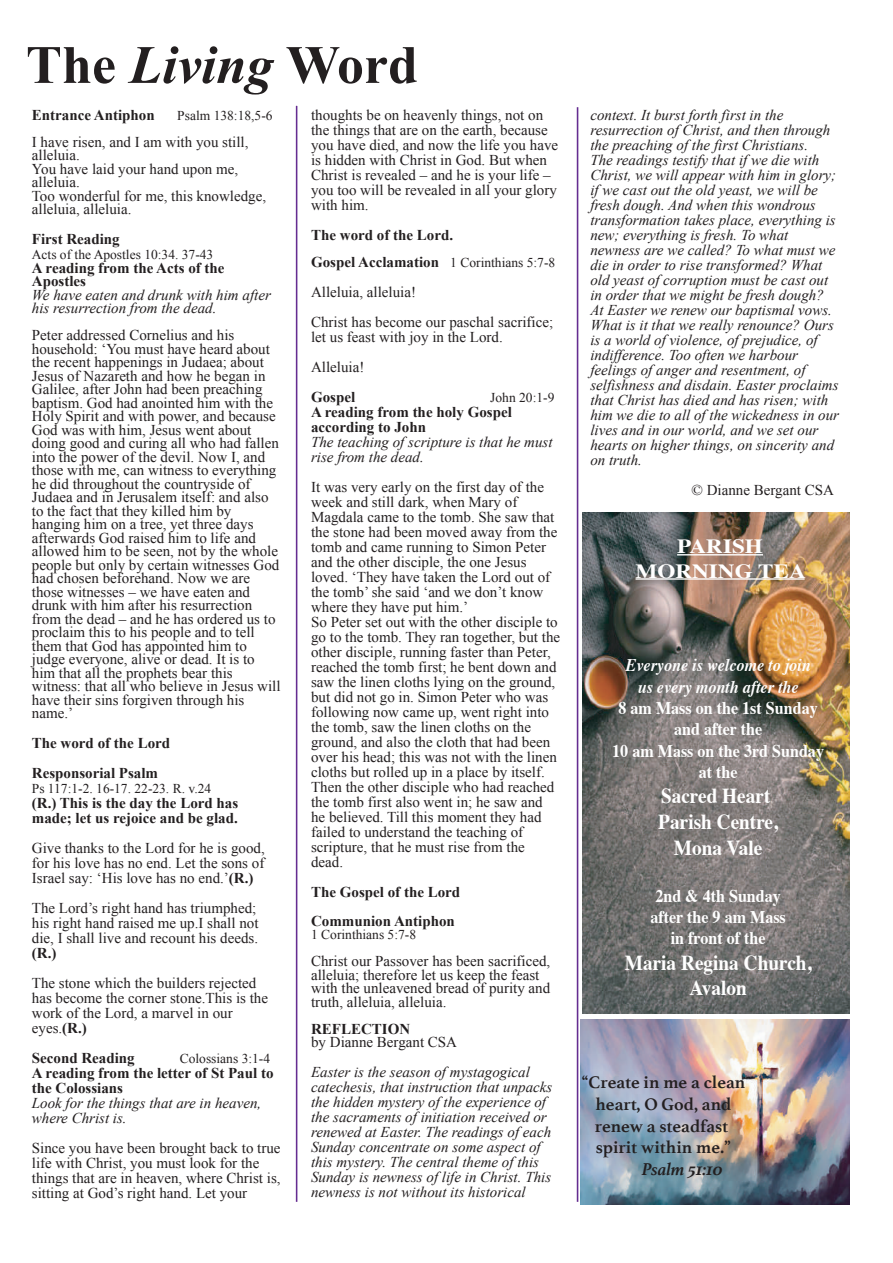
<style>
.page{position:relative;width:893px;height:1263px;background:#fff}
.page>*{position:absolute;margin:0;border:0;box-sizing:border-box;transform-origin:0 0}
.t1{font:700 54px "Times New Roman";color:#231f20}
.t2{font:700 21.3px/25.7px "Times";color:#fff;text-align:center;scale:.9 1}
.t3{font:700 20.1px/24.2px "Times";color:#fff;text-align:center;scale:1.15 1}
.t4{font:700 18px/21.6px "Athelas";color:#231f20;text-align:center}
.t5{font:italic 700 18px "Athelas";color:#231f20}
.t6{font:700 17.7px/21.3px "Times";color:#fff;text-align:center;scale:.9 1}
.t7{font:italic 700 17.7px/21.3px "Times";color:#fff;text-align:center;scale:.9 1}
.t8{font:15px/15px "Times New Roman";color:#231f20}
.t9{font:italic 15px/15px "Times New Roman";color:#231f20}
.t10{font:700 15px/15px "Times New Roman";color:#231f20}
.t11{font:13.5px "Times New Roman";color:#231f20}
.s1{font-style:italic}
.s2{font-weight:700}
.s3{font-weight:400;font-size:13.5px}
</style>
<div class="page">
<hr style="left:296px;top:106px;width:1px;height:1096px;background:#652d91">
<hr style="left:577px;top:107px;width:1px;height:1095px;background:#652d91">
<img style="left:582px;top:513px;width:268px;height:501px">
<hr style="left:677px;top:554px;width:86px;height:1px;background:#fff">
<hr style="left:635px;top:578px;width:170px;height:2px;background:#fff">
<img style="left:580px;top:1019px;width:270px;height:185px">
<h1 class="t1" style="left:26px;top:27px;width:394px">The <span class="s1">Living</span> Word</h1>
<p class="t10" style="left:32px;top:107px;width:124px">Entrance Antiphon</p>
<p class="t11" style="left:177px;top:106px;width:97px">Psalm 138:18,5-6</p>
<p class="t8" style="left:32px;top:135px;width:236px;line-height:13.5px">I have risen, and I am with you still, alleluia.<br>You have laid your hand upon me, alleluia.<br>Too wonderful for me, this knowledge, alleluia, alleluia.</p>
<p class="t10" style="left:32px;top:231px;width:89px">First Reading</p>
<p class="t11" style="left:32px;top:245px;width:183px">Acts of the Apostles 10:34. 37-43</p>
<p class="t10" style="left:32px;top:260px;width:194px;line-height:13.5px">A reading from the Acts of the<br>Apostles</p>
<p class="t9" style="left:32px;top:287px;width:241px;line-height:13.5px">We have eaten and drunk with him after his resurrection from the dead.</p>
<p class="t8" style="left:32px;top:328px;width:250px;line-height:13.5px">Peter addressed Cornelius and his household: ‘You must have heard about the recent happenings in Judaea; about Jesus of Nazareth and how he began in Galilee, after John had been preaching baptism. God had anointed him with the Holy Spirit and with power, and because God was with him, Jesus went about doing good and curing all who had fallen into the power of the devil. Now I, and those with me, can witness to everything he did throughout the countryside of Judaea and in Jerusalem itself: and also to the fact that they killed him by hanging him on a tree, yet three days afterwards God raised him to life and allowed him to be seen, not by the whole people but only by certain witnesses God had chosen beforehand. Now we are those witnesses – we have eaten and drunk with him after his resurrection from the dead – and he has ordered us to proclaim this to his people and to tell them that God has appointed him to judge everyone, alive or dead. It is to him that all the prophets bear this witness: that all who believe in Jesus will have their sins forgiven through his name.’</p>
<p class="t10" style="left:32px;top:728px;width:140px;line-height:30px">The word of the Lord<br>Responsorial Psalm</p>
<p class="t11" style="left:32px;top:779px;width:181px">Ps 117:1-2. 16-17. 22-23. R. v.24</p>
<p class="t10" style="left:32px;top:795px;width:208px">(R.) This is the day the Lord has made; let us rejoice and be glad.</p>
<p class="t8" style="left:32px;top:840px;width:234px;text-align:justify">Give thanks to the Lord for he is good, for his love has no end. Let the sons of Israel say: ‘His love has no end.’<span class="s2">(R.)</span></p>
<p class="t8" style="left:32px;top:900px;width:228px">The Lord’s right hand has triumphed; his right hand raised me up.I shall not die, I shall live and recount his deeds.</p>
<p class="t10" style="left:32px;top:945px;width:26px">(R.)</p>
<p class="t8" style="left:32px;top:975px;width:238px">The stone which the builders rejected has become the corner stone.This is the work of the Lord, a marvel in our eyes.<span class="s2">(R.)</span></p>
<p class="t10" style="left:32px;top:1050px;width:104px">Second Reading</p>
<p class="t11" style="left:180px;top:1049px;width:92px">Colossians 3:1-4</p>
<p class="t10" style="left:32px;top:1065px;width:243px">A reading from the letter of St Paul to the Colossians</p>
<p class="t9" style="left:32px;top:1095px;width:231px">Look for the things that are in heaven, where Christ is.</p>
<p class="t8" style="left:32px;top:1140px;width:250px">Since you have been brought back to true life with Christ, you must look for the things that are in heaven, where Christ is, sitting at God’s right hand. Let your</p>
<p class="t8" style="left:311px;top:107px;width:249px">thoughts be on heavenly things, not on the things that are on the earth, because you have died, and now the life you have is hidden with Christ in God. But when Christ is revealed – and he is your life – you too will be revealed in all your glory with him.</p>
<p class="t10" style="left:311px;top:221px;width:246px;line-height:27px">The word of the Lord.<br>Gospel Acclamation <span class="s3">1 Corinthians 5:7-8</span></p>
<p class="t8" style="left:311px;top:277px;width:244px;line-height:30px">Alleluia, alleluia!<br>Christ has become our paschal sacrifice;</p>
<p class="t8" style="left:311px;top:322px;width:193px;line-height:30px">let us feast with joy in the Lord.<br>Alleluia!</p>
<p class="t10" style="left:311px;top:389px;width:46px">Gospel</p>
<p class="t11" style="left:490px;top:388px;width:66px">John 20:1-9</p>
<p class="t10" style="left:311px;top:404px;width:202px">A reading from the holy Gospel according to John</p>
<p class="t9" style="left:311px;top:434px;width:243px">The teaching of scripture is that he must rise from the dead.</p>
<p class="t8" style="left:311px;top:479px;width:251px">It was very early on the first day of the week and still dark, when Mary of Magdala came to the tomb. She saw that the stone had been moved away from the tomb and came running to Simon Peter and the other disciple, the one Jesus loved. ‘They have taken the Lord out of the tomb’ she said ‘and we don’t know where they have put him.’<br>So Peter set out with the other disciple to go to the tomb. They ran together, but the other disciple, running faster than Peter, reached the tomb first; he bent down and saw the linen cloths lying on the ground, but did not go in. Simon Peter who was following now came up, went right into the tomb, saw the linen cloths on the ground, and also the cloth that had been over his head; this was not with the linen cloths but rolled up in a place by itself.<br>Then the other disciple who had reached the tomb first also went in; he saw and he believed. Till this moment they had failed to understand the teaching of scripture, that he must rise from the dead.</p>
<p class="t10" style="left:311px;top:877px;width:151px;line-height:28.5px">The Gospel of the Lord<br>Communion Antiphon</p>
<p class="t11" style="left:311px;top:925px;width:107px">1 Corinthians 5:7-8</p>
<p class="t8" style="left:311px;top:954px;width:241px;line-height:13.5px">Christ our Passover has been sacrificed, alleluia; therefore let us keep the feast with the unleavened bread of purity and truth, alleluia, alleluia.</p>
<p class="t10" style="left:311px;top:1021px;width:101px">REFLECTION</p>
<p class="t8" style="left:311px;top:1034px;width:147px">by Dianne Bergant CSA</p>
<p class="t9" style="left:311px;top:1064px;width:243px">Easter is the season of mystagogical catechesis, that instruction that unpacks the hidden mystery of the experience of the sacraments of initiation received or renewed at Easter. The readings of each Sunday concentrate on some aspect of this mystery. The central theme of this Sunday is newness of life in Christ. This newness is not without its historical</p>
<p class="t9" style="left:590px;top:107px;width:250px">context. It burst forth first in the resurrection of Christ, and then through the preaching of the first Christians.<br>The readings testify that if we die with Christ, we will appear with him in glory; if we cast out the old yeast, we will be fresh dough. And when this wondrous transformation takes place, everything is new; everything is fresh. To what newness are we called? To what must we die in order to rise transformed? What old yeast of corruption must be cast out in order that we might be fresh dough?<br>At Easter we renew our baptismal vows.<br>What is it that we really renounce? Ours is a world of violence, of prejudice, of indifference. Too often we harbour feelings of anger and resentment, of selfishness and disdain. Easter proclaims that Christ has died and has risen; with him we die to all of the wickedness in our lives and in our world, and we set our hearts on higher things, on sincerity and on truth.</p>
<p class="t8" style="left:692px;top:482px;width:144px">© Dianne Bergant CSA</p>
<h3 class="t3" style="left:635px;top:532px;width:150px">PARISH<br>MORNING TEA</h3>
<p class="t7" style="left:626px;top:653px;width:207px">Everyone is welcome to join us every month after the</p>
<p class="t6" style="left:612px;top:695px;width:237px">8 am Mass on the 1st Sunday and after the<br>10 am Mass on the 3rd Sunday at the</p>
<h2 class="t2" style="left:658px;top:781px;width:135px">Sacred Heart<br>Parish Centre,<br>Mona Vale</h2>
<p class="t6" style="left:650px;top:883px;width:152px">2nd &amp; 4th Sunday after the 9 am Mass in front of the</p>
<h2 class="t2" style="left:625px;top:947px;width:209px">Maria Regina Church,<br>Avalon</h2>
<p class="t4" style="left:582px;top:1071px;width:165px">“Create in me a clean heart, O God, and renew a steadfast spirit within me.”</p>
<p class="t5" style="left:642px;top:1154px;width:82px">Psalm 51:10</p>
</div>
